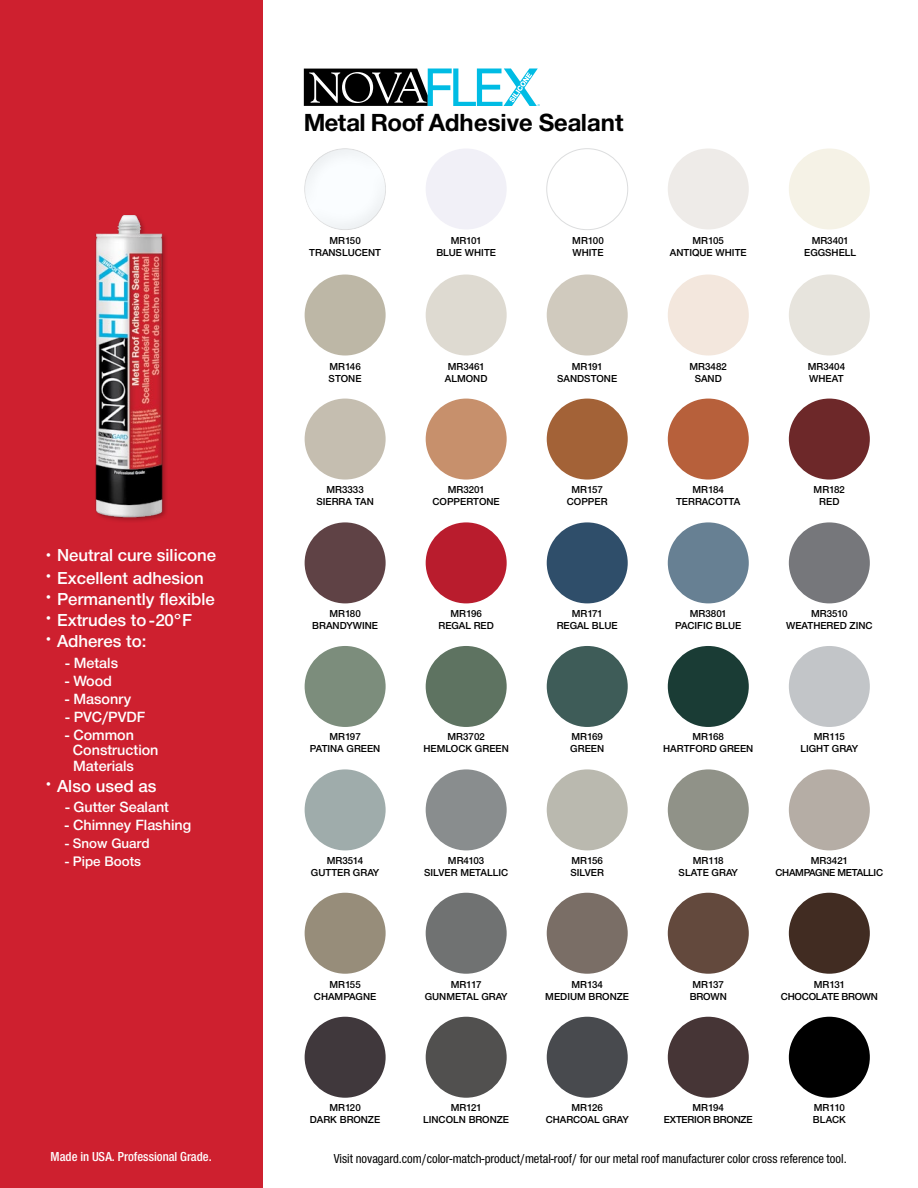
<style>
.page{position:relative;width:918px;height:1188px;background:#fff}
.page>*{position:absolute;margin:0;border:0;box-sizing:border-box;transform-origin:0 0}
.t1{font:25.65px "Helvetica Neue H75";letter-spacing:-.01em;color:#000}
.t2{font:18px "Helvetica Neue H65";color:#fff}
.t3{font:15.3px/15.3px "Helvetica Neue H65";color:#fff}
.t4{font:14.4px "Helvetica Neue H65";color:#fff}
.t5{font:13.5px "Helvetica Neue H57";color:#000}
.t6{font:13.5px "Helvetica Neue H67";color:#fff}
.t7{font:10.5px/12px "Helvetica Neue H65";color:#000;text-align:center}
.t8{font:10.5px/12px "Helvetica Neue H65";letter-spacing:-.02em;color:#000;text-align:center}
.t9{font:10.5px/12px "Helvetica Neue H65";letter-spacing:-.03em;color:#000;text-align:center}
</style>
<div class="page">
<div style="left:303px;top:148px;width:83px;height:82px;background:#fafdff"></div>
<div style="left:426px;top:148px;width:81px;height:81px;background:#f1f0f7;border-radius:50%"></div>
<div style="left:547px;top:148px;width:81px;height:82px;border:1px solid #dcddde;border-radius:50%"></div>
<div style="left:668px;top:148px;width:81px;height:81px;background:#eeebe8;border-radius:50%"></div>
<div style="left:789px;top:148px;width:81px;height:82px;background:#f5f2e6;border-radius:50%"></div>
<div style="left:305px;top:275px;width:81px;height:81px;background:#bdb7a6;border-radius:50%"></div>
<div style="left:426px;top:275px;width:81px;height:81px;background:#dedad1;border-radius:50%"></div>
<div style="left:547px;top:275px;width:81px;height:81px;background:#d0cabe;border-radius:50%"></div>
<div style="left:668px;top:275px;width:81px;height:81px;background:#f3e7dd;border-radius:50%"></div>
<div style="left:789px;top:275px;width:81px;height:81px;background:#e7e4dd;border-radius:50%"></div>
<div style="left:305px;top:399px;width:81px;height:81px;background:#c5beb0;border-radius:50%"></div>
<div style="left:426px;top:399px;width:81px;height:81px;background:#c7906c;border-radius:50%"></div>
<div style="left:547px;top:399px;width:81px;height:81px;background:#a36237;border-radius:50%"></div>
<div style="left:668px;top:399px;width:81px;height:81px;background:#b7603b;border-radius:50%"></div>
<div style="left:789px;top:399px;width:81px;height:81px;background:#6d2829;border-radius:50%"></div>
<div style="left:305px;top:522px;width:81px;height:81px;background:#5f4245;border-radius:50%"></div>
<div style="left:426px;top:522px;width:81px;height:81px;background:#b91c2d;border-radius:50%"></div>
<div style="left:547px;top:522px;width:81px;height:81px;background:#2f4e6a;border-radius:50%"></div>
<div style="left:668px;top:522px;width:81px;height:81px;background:#678093;border-radius:50%"></div>
<div style="left:789px;top:522px;width:81px;height:81px;background:#76777b;border-radius:50%"></div>
<div style="left:305px;top:646px;width:81px;height:81px;background:#7c8d7c;border-radius:50%"></div>
<div style="left:426px;top:646px;width:81px;height:81px;background:#5e7361;border-radius:50%"></div>
<div style="left:547px;top:646px;width:81px;height:81px;background:#3e5c58;border-radius:50%"></div>
<div style="left:668px;top:646px;width:81px;height:81px;background:#1a3c35;border-radius:50%"></div>
<div style="left:789px;top:646px;width:81px;height:81px;background:#c2c5c8;border-radius:50%"></div>
<div style="left:305px;top:769px;width:81px;height:81px;background:#9facab;border-radius:50%"></div>
<div style="left:426px;top:769px;width:81px;height:81px;background:#898d8e;border-radius:50%"></div>
<div style="left:547px;top:769px;width:81px;height:81px;background:#bab9af;border-radius:50%"></div>
<div style="left:668px;top:769px;width:81px;height:81px;background:#909288;border-radius:50%"></div>
<div style="left:789px;top:769px;width:81px;height:81px;background:#b5ada5;border-radius:50%"></div>
<div style="left:305px;top:893px;width:81px;height:81px;background:#978d7a;border-radius:50%"></div>
<div style="left:426px;top:893px;width:81px;height:81px;background:#707272;border-radius:50%"></div>
<div style="left:547px;top:893px;width:81px;height:81px;background:#7a6e66;border-radius:50%"></div>
<div style="left:668px;top:893px;width:81px;height:81px;background:#63493d;border-radius:50%"></div>
<div style="left:789px;top:893px;width:81px;height:81px;background:#412c22;border-radius:50%"></div>
<div style="left:305px;top:1017px;width:81px;height:81px;background:#40383c;border-radius:50%"></div>
<div style="left:426px;top:1017px;width:81px;height:81px;background:#51504f;border-radius:50%"></div>
<div style="left:547px;top:1017px;width:81px;height:81px;background:#484a4e;border-radius:50%"></div>
<div style="left:668px;top:1017px;width:81px;height:81px;background:#463536;border-radius:50%"></div>
<div style="left:789px;top:1017px;width:81px;height:81px;background:#000;border-radius:50%"></div>
<div style="left:0;top:0;width:262px;height:1188px;background:#ce202f"></div>
<div style="left:94px;top:214px;width:75px;height:309px;background:#000;opacity:.26"></div>
<img style="left:96px;top:216px;width:68px;height:301px">
<svg style="left:304px;top:69px;width:236px;height:37px"></svg>
<h2 class="t2" style="left:45px;top:543px;width:173px">• Neutral cure silicone</h2>
<h2 class="t2" style="left:45px;top:566px;width:161px">• Excellent adhesion</h2>
<h2 class="t2" style="left:45px;top:587px;width:171px">• Permanently flexible</h2>
<h2 class="t2" style="left:45px;top:608px;width:149px">• Extrudes to -20°F</h2>
<h2 class="t2" style="left:45px;top:629px;width:103px">• Adheres to:</h2>
<h3 class="t3" style="left:66px;top:656px;width:54px">- Metals</h3>
<h3 class="t3" style="left:65px;top:674px;width:48px">- Wood</h3>
<h3 class="t3" style="left:65px;top:692px;width:68px">- Masonry</h3>
<h3 class="t3" style="left:65px;top:710px;width:81px">- PVC/PVDF</h3>
<h3 class="t3" style="left:73px;top:728px;width:87px;text-indent:-8px">- Common<br>Construction<br>Materials</h3>
<h2 class="t2" style="left:45px;top:774px;width:113px">• Also used as</h2>
<h3 class="t3" style="left:65px;top:801px;width:105px">- Gutter Sealant</h3>
<h3 class="t3" style="left:65px;top:819px;width:128px">- Chimney Flashing</h3>
<h3 class="t4" style="left:65px;top:834px;width:86px">- Snow Guard</h3>
<h3 class="t4" style="left:65px;top:852px;width:77px">- Pipe Boots</h3>
<p class="t6" style="left:51px;top:1148px;width:163px">Made in USA. Professional Grade.</p>
<h1 class="t1" style="left:304px;top:106px;width:321px">Metal Roof Adhesive Sealant</h1>
<p class="t7" style="left:309px;top:235px;width:73px">MR150<br>TRANSLUCENT</p>
<p class="t7" style="left:436px;top:235px;width:61px">MR101<br>BLUE WHITE</p>
<p class="t7" style="left:572px;top:235px;width:33px;text-align:left">MR100<br>WHITE</p>
<p class="t7" style="left:670px;top:235px;width:78px">MR105<br>ANTIQUE WHITE</p>
<p class="t7" style="left:804px;top:235px;width:54px">MR3401<br>EGGSHELL</p>
<p class="t7" style="left:329px;top:362px;width:34px;text-align:left">MR146<br>STONE</p>
<p class="t7" style="left:445px;top:362px;width:44px;text-align:left">MR3461<br>ALMOND</p>
<p class="t7" style="left:557px;top:362px;width:62px">MR191<br>SANDSTONE</p>
<p class="t7" style="left:690px;top:362px;width:39px">MR3482<br>SAND</p>
<p class="t7" style="left:808px;top:362px;width:39px;text-align:left">MR3404<br>WHEAT</p>
<p class="t7" style="left:316px;top:485px;width:59px">MR3333<br>SIERRA TAN</p>
<p class="t7" style="left:433px;top:485px;width:69px">MR3201<br>COPPERTONE</p>
<p class="t7" style="left:567px;top:485px;width:42px">MR157<br>COPPER</p>
<p class="t7" style="left:676px;top:485px;width:66px">MR184<br>TERRACOTTA</p>
<p class="t7" style="left:814px;top:485px;width:33px">MR182<br>RED</p>
<p class="t7" style="left:312px;top:608px;width:67px">MR180<br>BRANDYWINE</p>
<p class="t7" style="left:438px;top:608px;width:57px">MR196<br>REGAL RED</p>
<p class="t7" style="left:557px;top:608px;width:63px">MR171<br>REGAL BLUE</p>
<p class="t7" style="left:675px;top:608px;width:68px">MR3801<br>PACIFIC BLUE</p>
<p class="t7" style="left:786px;top:608px;width:88px">MR3510<br>WEATHERED ZINC</p>
<p class="t7" style="left:310px;top:732px;width:72px">MR197<br>PATINA GREEN</p>
<p class="t7" style="left:424px;top:732px;width:87px">MR3702<br>HEMLOCK GREEN</p>
<p class="t7" style="left:570px;top:732px;width:35px;text-align:left">MR169<br>GREEN</p>
<p class="t7" style="left:663px;top:732px;width:92px">MR168<br>HARTFORD GREEN</p>
<p class="t7" style="left:800px;top:732px;width:59px">MR115<br>LIGHT GRAY</p>
<p class="t7" style="left:311px;top:855px;width:70px">MR3514<br>GUTTER GRAY</p>
<p class="t7" style="left:424px;top:855px;width:86px">MR4103<br>SILVER METALLIC</p>
<p class="t7" style="left:570px;top:855px;width:35px;text-align:left">MR156<br>SILVER</p>
<p class="t7" style="left:679px;top:855px;width:61px">MR118<br>SLATE GRAY</p>
<p class="t9" style="left:776px;top:855px;width:109px">MR3421<br>CHAMPAGNE METALLIC</p>
<p class="t7" style="left:314px;top:979px;width:64px">MR155<br>CHAMPAGNE</p>
<p class="t7" style="left:425px;top:979px;width:84px">MR117<br>GUNMETAL GRAY</p>
<p class="t7" style="left:545px;top:979px;width:85px">MR134<br>MEDIUM BRONZE</p>
<p class="t7" style="left:690px;top:979px;width:39px;text-align:left">MR137<br>BROWN</p>
<p class="t8" style="left:781px;top:979px;width:99px">MR131<br>CHOCOLATE BROWN</p>
<p class="t7" style="left:310px;top:1102px;width:72px">MR120<br>DARK BRONZE</p>
<p class="t7" style="left:423px;top:1102px;width:87px">MR121<br>LINCOLN BRONZE</p>
<p class="t7" style="left:546px;top:1102px;width:84px">MR126<br>CHARCOAL GRAY</p>
<p class="t8" style="left:664px;top:1102px;width:90px">MR194<br>EXTERIOR BRONZE</p>
<p class="t7" style="left:813px;top:1102px;width:34px;text-align:left">MR110<br>BLACK</p>
<p class="t5" style="left:334px;top:1149px;width:515px">Visit novagard.com/color-match-product/metal-roof/ for our metal roof manufacturer color cross reference tool.</p>
</div>
